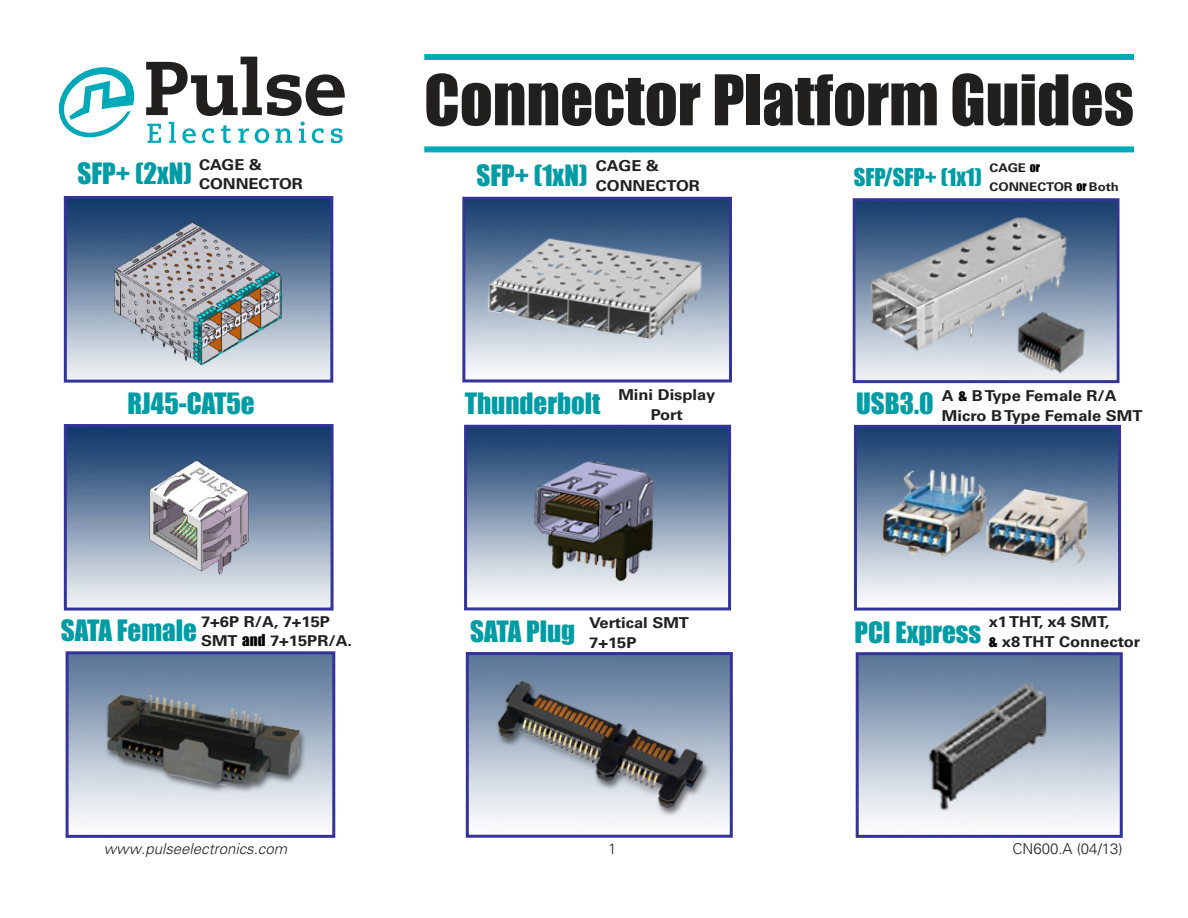
<style>
.page{position:relative;width:1188px;height:918px;background:#fff}
.page>*{position:absolute;margin:0;border:0;box-sizing:border-box;transform-origin:0 0}
.t1{font:64.5px "Impact";color:#221f1f}
.t2{font:27px "Impact";color:#009ca5}
.t3{font:22.5px "Impact";color:#009ca5}
.t4{font:700 15px/19.5px "Univers";color:#221f1f;scale:1.1 1}
.t5{font:italic 300 15px "Univers";color:#221f1f}
.t6{font:300 15px "Univers";color:#221f1f}
.t7{font:700 12px/19.5px "Univers";color:#221f1f;scale:1.1 1}
.s1{font-family:"Impact";font-weight:400;color:#000}
</style>
<div class="page">
<img style="left:468px;top:429px;width:259px;height:169px">
<div style="left:464px;top:425px;width:267px;height:185px;border:3px solid #339"></div>
<img style="left:470px;top:656px;width:259px;height:166px">
<div style="left:466px;top:652px;width:267px;height:186px;border:3px solid #339"></div>
<img style="left:68px;top:200px;width:261px;height:179px">
<div style="left:64px;top:196px;width:269px;height:187px;border:3px solid #339"></div>
<img style="left:466px;top:201px;width:262px;height:171px">
<div style="left:462px;top:197px;width:270px;height:185px;border:3px solid #339"></div>
<img style="left:68px;top:428px;width:262px;height:179px">
<div style="left:64px;top:424px;width:270px;height:187px;border:3px solid #339"></div>
<img style="left:70px;top:655px;width:261px;height:168px">
<div style="left:66px;top:651px;width:269px;height:187px;border:3px solid #339"></div>
<img style="left:857px;top:202px;width:259px;height:177px">
<div style="left:853px;top:198px;width:267px;height:185px;border:3px solid #339"></div>
<img style="left:858px;top:429px;width:259px;height:170px">
<div style="left:854px;top:425px;width:267px;height:186px;border:3px solid #339"></div>
<img style="left:860px;top:656px;width:259px;height:165px">
<div style="left:856px;top:652px;width:267px;height:186px;border:3px solid #339"></div>
<svg style="left:146px;top:57px;width:199px;height:86px"></svg>
<svg style="left:59px;top:67px;width:76px;height:70px"></svg>
<div style="left:424px;top:54px;width:710px;height:6px;background:#00a9b7"></div>
<div style="left:424px;top:146px;width:710px;height:6px;background:#00a9b7"></div>
<h1 class="t1" style="left:424px;top:73px;width:711px">Connector Platform Guides</h1>
<p class="t4" style="left:199px;top:156px;width:96px">CAGE &amp;<br>CONNECTOR</p>
<p class="t4" style="left:596px;top:157px;width:96px">CAGE &amp;<br>CONNECTOR</p>
<h2 class="t2" style="left:78px;top:162px;width:116px">SFP+ (2xN)</h2>
<h2 class="t2" style="left:477px;top:165px;width:112px">SFP+ (1xN)</h2>
<h3 class="t3" style="left:854px;top:168px;width:129px">SFP/SFP+ (1x1)</h3>
<p class="t7" style="left:990px;top:158px;width:119px">CAGE <span class="s1">or<br></span>CONNECTOR <span class="s1">or</span> Both</p>
<h2 class="t2" style="left:127px;top:392px;width:129px">RJ45-CAT5e</h2>
<h2 class="t2" style="left:465px;top:393px;width:137px">Thunderbolt</h2>
<p class="t4" style="left:618px;top:386px;width:90px;text-align:center">Mini Display<br>Port</p>
<h2 class="t2" style="left:856px;top:393px;width:79px">USB3.0</h2>
<p class="t4" style="left:942px;top:387px;width:184px">A <span class="s1">&amp;</span> B Type Female R/A<br>Micro B Type Female SMT</p>
<p class="t4" style="left:201px;top:613px;width:139px">7+6P R/A, 7+15P<br>SMT <span class="s1">and</span> 7+15PR/A.</p>
<p class="t4" style="left:989px;top:613px;width:139px">x1 THT, x4 SMT,<br><span class="s1">&amp;</span> x8 THT Connector</p>
<p class="t4" style="left:589px;top:614px;width:92px">Vertical SMT<br>7+15P</p>
<h2 class="t2" style="left:61px;top:619px;width:138px">SATA Female</h2>
<h2 class="t2" style="left:854px;top:621px;width:128px">PCI Express</h2>
<h2 class="t2" style="left:470px;top:621px;width:107px">SATA Plug</h2>
<p class="t5" style="left:104px;top:844px;width:188px">www.pulseelectronics.com</p>
<p class="t6" style="left:608px;top:843px;width:10px">1</p>
<p class="t6" style="left:1013px;top:843px;width:112px">CN600.A (04/13)</p>
</div>
